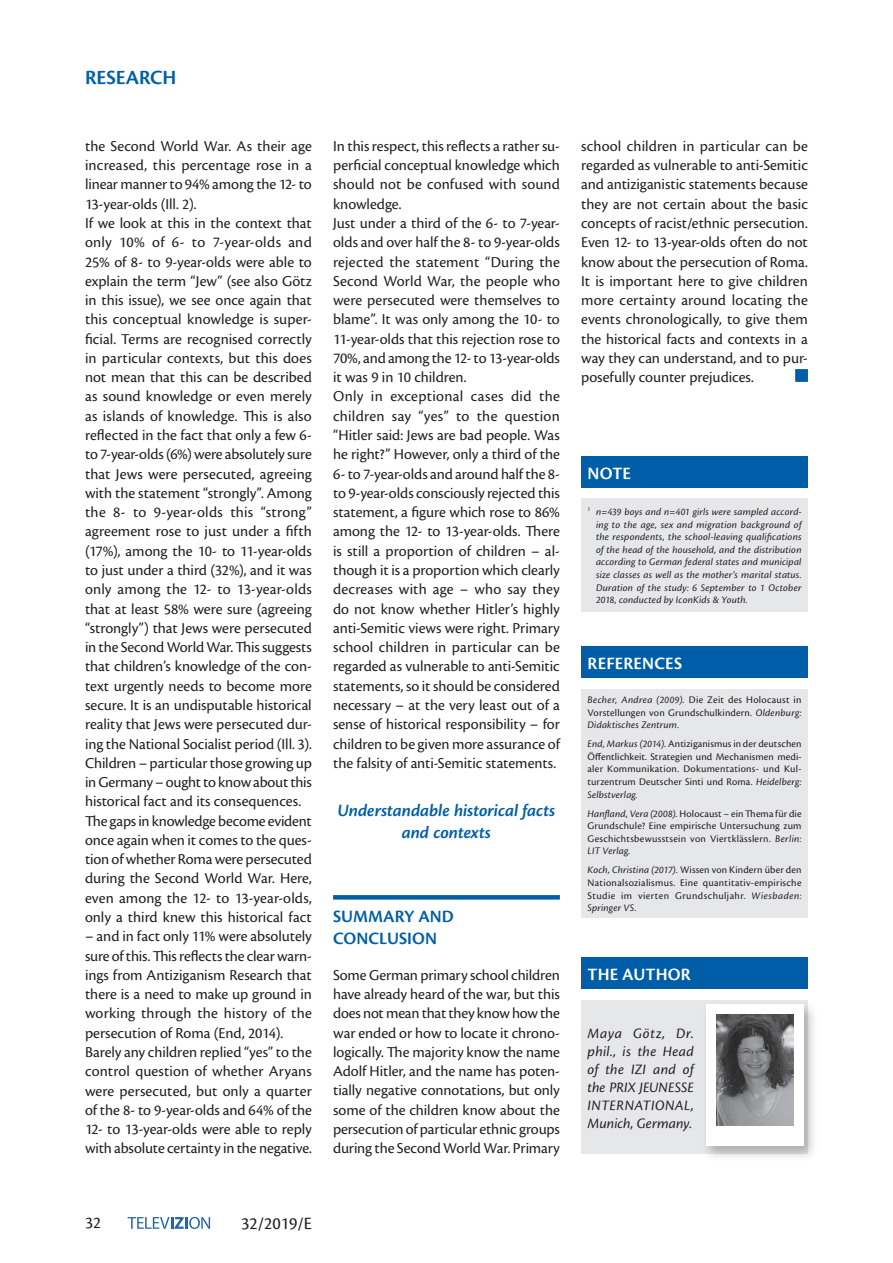
<style>
.page{position:relative;width:893px;height:1263px;background:#fff}
.page>*{position:absolute;margin:0;border:0;box-sizing:border-box;transform-origin:0 0}
.t1{font:600 21px "Cronos Pro";letter-spacing:-.005em;color:#005ea8}
.t2{font:italic 600 18px/22.5px "Cronos Pro";color:#005ea8;text-align:center}
.t3{font:600 18px "Cronos Pro";letter-spacing:.01em;color:#fff}
.t4{font:600 18px/22.5px "Cronos Pro";letter-spacing:.005em;color:#005ea8}
.t5{font:18px "Cronos Pro";color:#231f20}
.t6{font:17.25px "Cronos Pro";color:#231f20}
.t7{font:15.75px/19.4px "Cronos Pro";color:#231f20}
.t8{font:italic 15px/18px "Cronos Pro";letter-spacing:.005em;color:#231f20;text-align:justify}
.t9{font:10.5px/12.6px "Cronos Pro";letter-spacing:.025em;color:#231f20;text-align:justify}
.t10{font:italic 10.5px/12.6px "Cronos Pro";letter-spacing:.015em;color:#231f20;text-align:justify}
.s1{font-style:italic}
</style>
<div class="page">
<svg style="left:128px;top:1217px;width:82px;height:12px"></svg>
<svg style="left:333px;top:895px;width:227px;height:4px"></svg>
<div style="left:581px;top:1000px;width:227px;height:154px;background:#e6e7e9"></div>
<div style="left:701px;top:1001px;width:117px;height:160px;background:#231f20;opacity:.28"></div>
<div style="left:706px;top:1004px;width:98px;height:141px;background:#fff"></div>
<div style="left:581px;top:957px;width:227px;height:32px;background:#005ea8"></div>
<img style="left:716px;top:1015px;width:77px;height:110px">
<div style="left:581px;top:689px;width:227px;height:228px;background:#e6e7e9"></div>
<div style="left:581px;top:646px;width:227px;height:32px;background:#005ea8"></div>
<div style="left:581px;top:498px;width:227px;height:114px;background:#e6e7e9"></div>
<div style="left:581px;top:456px;width:227px;height:32px;background:#005ea8"></div>
<div style="left:795px;top:369px;width:13px;height:13px;background:#005ea8;border:2px solid #005ea8"></div>
<h1 class="t1" style="left:85px;top:65px;width:93px">RESEARCH</h1>
<p class="t7" style="left:85px;top:136px;width:228px">the Second World War. As their age increased, this percentage rose in a linear manner to 94% among the 12- to 13-year-olds (Ill. 2).<br>If we look at this in the context that only 10% of 6- to 7-year-olds and 25% of 8- to 9-year-olds were able to explain the term “Jew” (see also Götz in this issue), we see once again that this conceptual knowledge is super&shy;ficial. Terms are recognised correctly in particular contexts, but this does not mean that this can be described as sound knowledge or even merely as islands of knowledge. This is also reflected in the fact that only a few 6- to 7-year-olds (6%) were absolutely sure that Jews were persecuted, agreeing with the statement “strongly”. Among the 8- to 9-year-olds this “strong” agreement rose to just under a fifth (17%), among the 10- to 11-year-olds to just under a third (32%), and it was only among the 12- to 13-year-olds that at least 58% were sure (agreeing “strongly”) that Jews were persecuted in the Second World War. This suggests that children’s knowledge of the con&shy;text urgently needs to become more secure. It is an undisputable historical reality that Jews were persecuted dur&shy;ing the National Socialist period (Ill. 3).<br>Children – particular those growing up in Germany – ought to know about this historical fact and its consequences.<br>The gaps in knowledge become evident once again when it comes to the ques&shy;tion of whether Roma were persecuted during the Second World War. Here, even among the 12- to 13-year-olds, only a third knew this historical fact</p>
<p class="t7" style="left:85px;top:927px;width:228px">– and in fact only 11% were absolutely sure of this. This reflects the clear warn&shy;ings from Antiziganism Research that there is a need to make up ground in working through the history of the persecution of Roma (End, 2014).<br>Barely any children replied “yes” to the control question of whether Aryans were persecuted, but only a quarter of the 8- to 9-year-olds and 64% of the 12- to 13-year-olds were able to reply with absolute certainty in the negative.</p>
<p class="t7" style="left:333px;top:136px;width:228px">In this respect, this reflects a rather su&shy;perficial conceptual knowledge which should not be confused with sound knowledge.<br>Just under a third of the 6- to 7-year&shy;olds and over half the 8- to 9-year-olds rejected the statement “During the Second World War, the people who were persecuted were themselves to blame”. It was only among the 10- to 11-year-olds that this rejection rose to 70%, and among the 12- to 13-year-olds it was 9 in 10 children.<br>Only in exceptional cases did the children say “yes” to the question “Hitler said: Jews are bad people. Was he right?” However, only a third of the 6- to 7-year-olds and around half the 8- to 9-year-olds consciously rejected this statement, a figure which rose to 86% among the 12- to 13-year-olds. There is still a proportion of children – al&shy;though it is a proportion which clearly decreases with age – who say they do not know whether Hitler’s highly anti-Semitic views were right. Primary school children in particular can be regarded as vulnerable to anti-Semitic statements, so it should be considered necessary – at the very least out of a sense of historical responsibility – for children to be given more assurance of the falsity of anti-Semitic statements.</p>
<p class="t2" style="left:338px;top:799px;width:219px">Understandable historical facts and contexts</p>
<p class="t4" style="left:333px;top:905px;width:122px">SUMMARY AND<br>CONCLUSION</p>
<p class="t7" style="left:333px;top:965px;width:228px;text-align:justify">Some German primary school children have already heard of the war, but this does not mean that they know how the war ended or how to locate it chrono&shy;logically. The majority know the name Adolf Hitler, and the name has poten&shy;tially negative connotations, but only some of the children know about the persecution of particular ethnic groups during the Second World War. Primary</p>
<p class="t7" style="left:581px;top:136px;width:228px;text-align:justify">school children in particular can be regarded as vulnerable to anti-Semitic and antiziganistic statements because they are not certain about the basic concepts of racist/ethnic persecution.<br>Even 12- to 13-year-olds often do not know about the persecution of Roma.<br>It is important here to give children more certainty around locating the events chronologically, to give them the historical facts and contexts in a way they can understand, and to pur&shy;posefully counter prejudices.</p>
<p class="t3" style="left:588px;top:463px;width:45px">NOTE</p>
<p class="t10" style="left:596px;top:505px;width:207px;text-indent:-9px"><sup>1</sup> n=439 boys and n=401 girls were sampled accord&shy;ing to the age, sex and migration background of the respondents, the school-leaving qualifications of the head of the household, and the distribution according to German federal states and municipal size classes as well as the mother’s marital status.<br>Duration of the study: 6 September to 1 October 2018, conducted by IconKids &amp; Youth.</p>
<p class="t3" style="left:588px;top:653px;width:96px">REFERENCES</p>
<p class="t9" style="left:587px;top:693px;width:216px"><span class="s1">Becher, Andrea (2009).</span> Die Zeit des Holocaust in Vorstellungen von Grundschulkindern. <span class="s1">Oldenburg:<br>Didaktisches Zentrum.</span></p>
<p class="t9" style="left:587px;top:738px;width:216px"><span class="s1">End, Markus (2014).</span> Antiziganismus in der deutschen Öffentlichkeit. Strategien und Mechanismen medi&shy;aler Kommunikation. Dokumentations- und Kul&shy;turzentrum Deutscher Sinti und Roma. <span class="s1">Heidelberg:<br>Selbstverlag.</span></p>
<p class="t9" style="left:587px;top:807px;width:216px"><span class="s1">Hanfland, Vera (2008).</span> Holocaust – ein Thema für die Grundschule? Eine empirische Untersuchung zum Geschichtsbewusstsein von Viertklässlern. <span class="s1">Berlin:<br>LIT Verlag.</span></p>
<p class="t9" style="left:587px;top:864px;width:216px"><span class="s1">Koch, Christina (2017).</span> Wissen von Kindern über den Nationalsozialismus. Eine quantitativ-empirische Studie im vierten Grundschuljahr. <span class="s1">Wiesbaden:<br>Springer VS.</span></p>
<p class="t3" style="left:588px;top:964px;width:105px">THE AUTHOR</p>
<p class="t8" style="left:587px;top:1024px;width:108px">Maya Götz, Dr. phil., is the Head of the IZI and of the PRIX JEUNESSE INTERNATIONAL, Munich, Germany.</p>
<p class="t6" style="left:85px;top:1213px;width:17px">32</p>
<p class="t5" style="left:241px;top:1213px;width:72px">32/2019/E</p>
</div>
